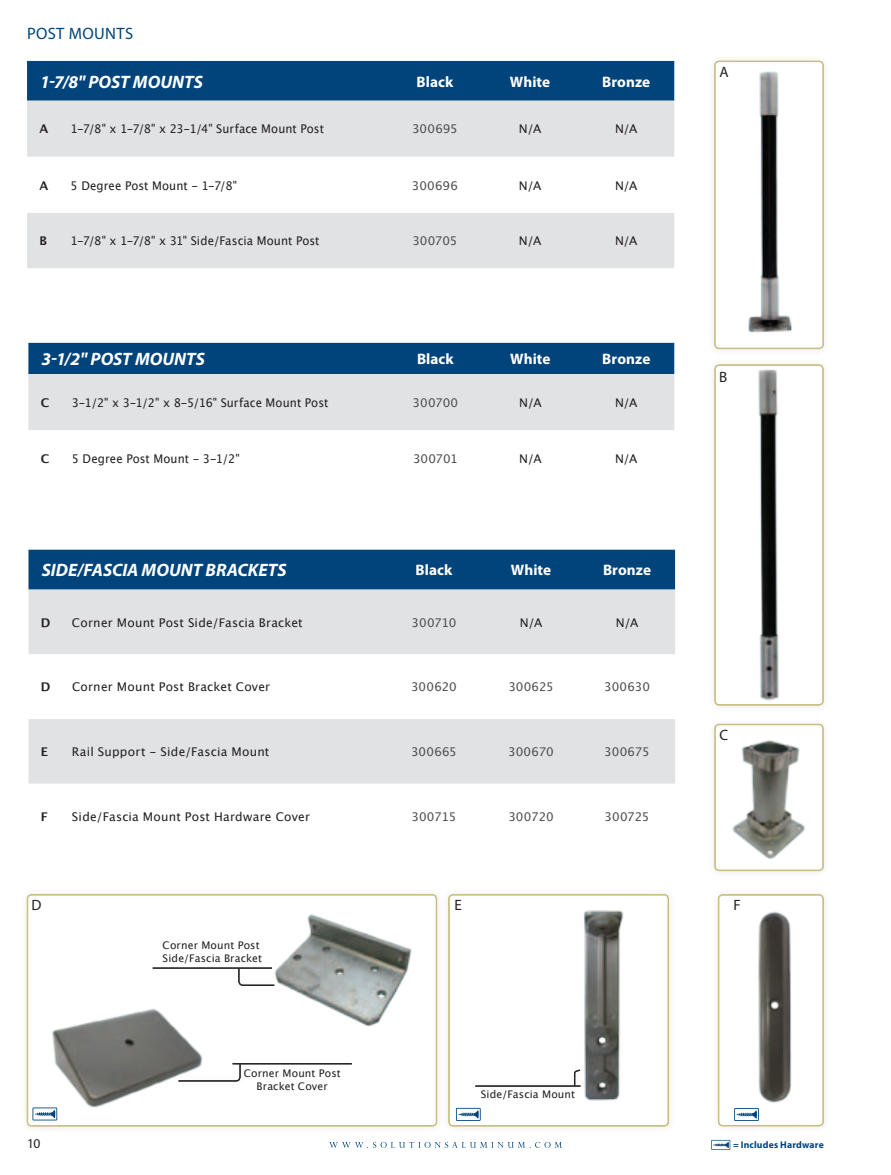
<style>
.page{position:relative;width:891px;height:1175px;background:#fff}
.page>*{position:absolute;margin:0;border:0;box-sizing:border-box;transform-origin:0 0}
.t1{font:italic 700 18px "Myriad Pro";letter-spacing:-.005em;color:#fff}
.t2{font:16.5px "Myriad Pro";letter-spacing:.025em;color:#00447b}
.t3{font:700 15.15px "Myriad Pro";letter-spacing:.005em;color:#fff}
.t4{font:15px "Myriad Pro";color:#231f20}
.t5{font:13.5px "Myriad Pro";color:#231f20}
.t6{font:12px "Lucida Grande";letter-spacing:.015em;color:#231f20}
.t7{font:12px "Lucida Grande";letter-spacing:.015em;color:#231f20;scale:.95 1}
.t8{font:12px "Lucida Grande";letter-spacing:-.005em;color:#4b4c4d}
.t9{font:700 12px "Lucida Grande";color:#231f20}
.t10{font:10.5px/12.6px "Lucida Grande";letter-spacing:.015em;color:#231f20}
.t11{font:700 9.6px "Myriad Pro";letter-spacing:.02em;color:#00447b}
</style>
<div class="page">
<svg style="left:329px;top:1141px;width:233px;height:7px"></svg>
<svg style="left:711px;top:1139px;width:19px;height:10px"></svg>
<div style="left:19px;top:886px;width:426px;height:247px;background:#231f20;opacity:.1"></div>
<div style="left:27px;top:894px;width:409px;height:231px;background:#fff;border-radius:4px"></div>
<div style="left:28px;top:895px;width:408px;height:230px;border:1px solid #c8bd7d;border-radius:4px"></div>
<img style="left:280px;top:914px;width:132px;height:113px">
<div style="left:440px;top:886px;width:236px;height:247px;background:#231f20;opacity:.1"></div>
<div style="left:449px;top:894px;width:219px;height:231px;background:#fff;border-radius:4px"></div>
<div style="left:449px;top:895px;width:219px;height:230px;border:1px solid #c8bd7d;border-radius:4px"></div>
<svg style="left:456px;top:1107px;width:25px;height:13px"></svg>
<svg style="left:32px;top:1107px;width:8px;height:13px"></svg>
<div style="left:710px;top:886px;width:121px;height:247px;background:#231f20;opacity:.1"></div>
<div style="left:719px;top:895px;width:104px;height:230px;background:#fff;border-radius:4px"></div>
<div style="left:718px;top:894px;width:106px;height:232px;border:1px solid #c8bd7d;border-radius:4px"></div>
<div style="left:719px;top:895px;width:104px;height:230px;border:1px solid #c8bd7d;border-radius:4px"></div>
<img style="left:583px;top:910px;width:41px;height:191px">
<img style="left:758px;top:911px;width:34px;height:192px">
<svg style="left:734px;top:1108px;width:25px;height:13px"></svg>
<div style="left:28px;top:549px;width:647px;height:40px;background:#00447b"></div>
<div style="left:28px;top:589px;width:647px;height:65px;background:#e1e2e4"></div>
<div style="left:28px;top:719px;width:647px;height:65px;background:#e1e2e4"></div>
<div style="left:27px;top:61px;width:647px;height:40px;background:#00447b"></div>
<div style="left:27px;top:101px;width:647px;height:167px;background:#e1e2e4"></div>
<svg style="left:27px;top:157px;width:647px;height:56px"></svg>
<svg style="left:28px;top:343px;width:646px;height:87px;background:#90a9be"></svg>
<div style="left:706px;top:52px;width:125px;height:304px;background:#231f20;opacity:.1"></div>
<div style="left:715px;top:61px;width:108px;height:287px;background:#fff;border-radius:4px"></div>
<div style="left:715px;top:61px;width:108px;height:287px;border:1px solid #c8bd7d;border-radius:4px"></div>
<div style="left:706px;top:356px;width:125px;height:357px;background:#231f20;opacity:.1"></div>
<div style="left:715px;top:365px;width:108px;height:340px;background:#fff;border-radius:4px"></div>
<div style="left:715px;top:365px;width:108px;height:339px;border:1px solid #c8bd7d;border-radius:4px"></div>
<div style="left:467px;top:1077px;width:118px;height:16px;background:#fdfdfd"></div>
<hr style="left:475px;top:1086px;width:106px;height:1px;background:#231f20">
<hr style="left:475px;top:1085px;width:106px;height:1px;background:#231f20">
<div style="left:566px;top:1061px;width:20px;height:30px;background:#231f20;opacity:.4"></div>
<svg style="left:574px;top:1069px;width:6px;height:16px"></svg>
<hr style="left:233px;top:1063px;width:119px;height:1px;background:#231f20">
<hr style="left:153px;top:967px;width:119px;height:1px;background:#231f20">
<hr style="left:153px;top:968px;width:119px;height:1px;background:#231f20">
<div style="left:170px;top:1055px;width:76px;height:32px;background:#231f20;opacity:.4"></div>
<svg style="left:212px;top:1063px;width:29px;height:18px"></svg>
<div style="left:230px;top:960px;width:50px;height:31px;background:#231f20;opacity:.4"></div>
<svg style="left:238px;top:968px;width:37px;height:17px"></svg>
<img style="left:40px;top:1008px;width:172px;height:113px">
<div style="left:706px;top:715px;width:125px;height:163px;background:#231f20;opacity:.1"></div>
<div style="left:715px;top:724px;width:108px;height:146px;background:#fff;border-radius:4px"></div>
<div style="left:715px;top:724px;width:108px;height:146px;border:1px solid #c8bd7d;border-radius:4px"></div>
<img style="left:732px;top:740px;width:73px;height:119px">
<img style="left:748px;top:71px;width:44px;height:262px">
<img style="left:752px;top:361px;width:34px;height:344px">
<h2 class="t2" style="left:27px;top:24px;width:108px">POST MOUNTS</h2>
<h1 class="t1" style="left:40px;top:70px;width:107px">1-7/8" POST MOUN</h1>
<h1 class="t1" style="left:184px;top:70px;width:20px">TS</h1>
<p class="t3" style="left:417px;top:72px;width:38px">Black</p>
<p class="t3" style="left:510px;top:72px;width:42px">White</p>
<p class="t3" style="left:602px;top:72px;width:50px">Bronze</p>
<p class="t9" style="left:39px;top:119px;width:10px">A</p>
<p class="t7" style="left:71px;top:122px;width:268px">1-7/8" x 1-7/8" x 23-1/4" Surface Mount Post</p>
<p class="t8" style="left:412px;top:122px;width:47px">300695</p>
<p class="t6" style="left:519px;top:122px;width:24px">N/A</p>
<p class="t6" style="left:615px;top:122px;width:24px">N/A</p>
<p class="t9" style="left:39px;top:175px;width:10px">A</p>
<p class="t7" style="left:71px;top:178px;width:177px">5 Degree Post Mount - 1-7/8"</p>
<p class="t8" style="left:412px;top:178px;width:48px">300696</p>
<p class="t6" style="left:519px;top:178px;width:24px">N/A</p>
<p class="t6" style="left:615px;top:178px;width:24px">N/A</p>
<p class="t9" style="left:39px;top:231px;width:9px">B</p>
<p class="t7" style="left:71px;top:234px;width:264px">1-7/8" x 1-7/8" x 31" Side/Fascia Mount Post</p>
<p class="t8" style="left:412px;top:234px;width:47px">300705</p>
<p class="t6" style="left:519px;top:234px;width:24px">N/A</p>
<p class="t6" style="left:615px;top:234px;width:24px">N/A</p>
<h1 class="t1" style="left:42px;top:347px;width:108px">3-1/2" POST MOUN</h1>
<h1 class="t1" style="left:186px;top:347px;width:20px">TS</h1>
<p class="t3" style="left:417px;top:349px;width:38px">Black</p>
<p class="t3" style="left:510px;top:349px;width:42px">White</p>
<p class="t3" style="left:602px;top:349px;width:50px">Bronze</p>
<p class="t9" style="left:41px;top:393px;width:10px">C</p>
<p class="t7" style="left:72px;top:396px;width:272px">3-1/2" x 3-1/2" x 8-5/16" Surface Mount Post</p>
<p class="t8" style="left:413px;top:396px;width:47px">300700</p>
<p class="t6" style="left:519px;top:396px;width:24px">N/A</p>
<p class="t6" style="left:615px;top:396px;width:24px">N/A</p>
<p class="t9" style="left:41px;top:449px;width:10px">C</p>
<p class="t7" style="left:72px;top:452px;width:178px">5 Degree Post Mount - 3-1/2"</p>
<p class="t8" style="left:413px;top:452px;width:46px">300701</p>
<p class="t6" style="left:519px;top:452px;width:24px">N/A</p>
<p class="t6" style="left:615px;top:452px;width:24px">N/A</p>
<h1 class="t1" style="left:42px;top:558px;width:246px">SIDE/FASCIA MOUNT BRACKETS</h1>
<p class="t3" style="left:416px;top:560px;width:38px">Black</p>
<p class="t3" style="left:511px;top:560px;width:42px">White</p>
<p class="t3" style="left:603px;top:560px;width:50px">Bronze</p>
<p class="t9" style="left:41px;top:612px;width:11px">D</p>
<p class="t6" style="left:72px;top:615px;width:232px">Corner Mount Post Side/Fascia Bracket</p>
<p class="t8" style="left:412px;top:615px;width:46px">300710</p>
<p class="t6" style="left:520px;top:615px;width:24px">N/A</p>
<p class="t6" style="left:616px;top:615px;width:24px">N/A</p>
<p class="t9" style="left:41px;top:677px;width:11px">D</p>
<p class="t6" style="left:72px;top:680px;width:200px">Corner Mount Post Bracket Cover</p>
<p class="t8" style="left:411px;top:680px;width:47px">300620</p>
<p class="t8" style="left:508px;top:680px;width:47px">300625</p>
<p class="t8" style="left:604px;top:680px;width:47px">300630</p>
<p class="t9" style="left:41px;top:742px;width:9px">E</p>
<p class="t6" style="left:72px;top:745px;width:199px">Rail Support - Side/Fascia Mount</p>
<p class="t8" style="left:411px;top:745px;width:47px">300665</p>
<p class="t8" style="left:508px;top:745px;width:47px">300670</p>
<p class="t8" style="left:604px;top:745px;width:47px">300675</p>
<p class="t9" style="left:41px;top:806px;width:8px">F</p>
<p class="t6" style="left:72px;top:809px;width:240px">Side/Fascia Mount Post Hardware Cover</p>
<p class="t8" style="left:412px;top:809px;width:46px">300715</p>
<p class="t8" style="left:508px;top:809px;width:47px">300720</p>
<p class="t8" style="left:605px;top:809px;width:46px">300725</p>
<p class="t4" style="left:720px;top:62px;width:10px">A</p>
<p class="t4" style="left:719px;top:368px;width:10px">B</p>
<p class="t4" style="left:720px;top:725px;width:10px">C</p>
<p class="t4" style="left:32px;top:896px;width:10px">D</p>
<p class="t4" style="left:454px;top:896px;width:7px">E</p>
<p class="t4" style="left:733px;top:896px;width:9px">F</p>
<p class="t10" style="left:163px;top:939px;width:101px">Corner Mount Post<br>Side/Fascia Bracket</p>
<p class="t10" style="left:244px;top:1067px;width:98px;text-align:center">Corner Mount Post<br>Bracket Cover</p>
<p class="t10" style="left:481px;top:1087px;width:96px">Side/Fascia Mount</p>
<p class="t5" style="left:27px;top:1135px;width:15px">10</p>
<p class="t11" style="left:733px;top:1138px;width:92px">= Includes Hardware</p>
</div>
